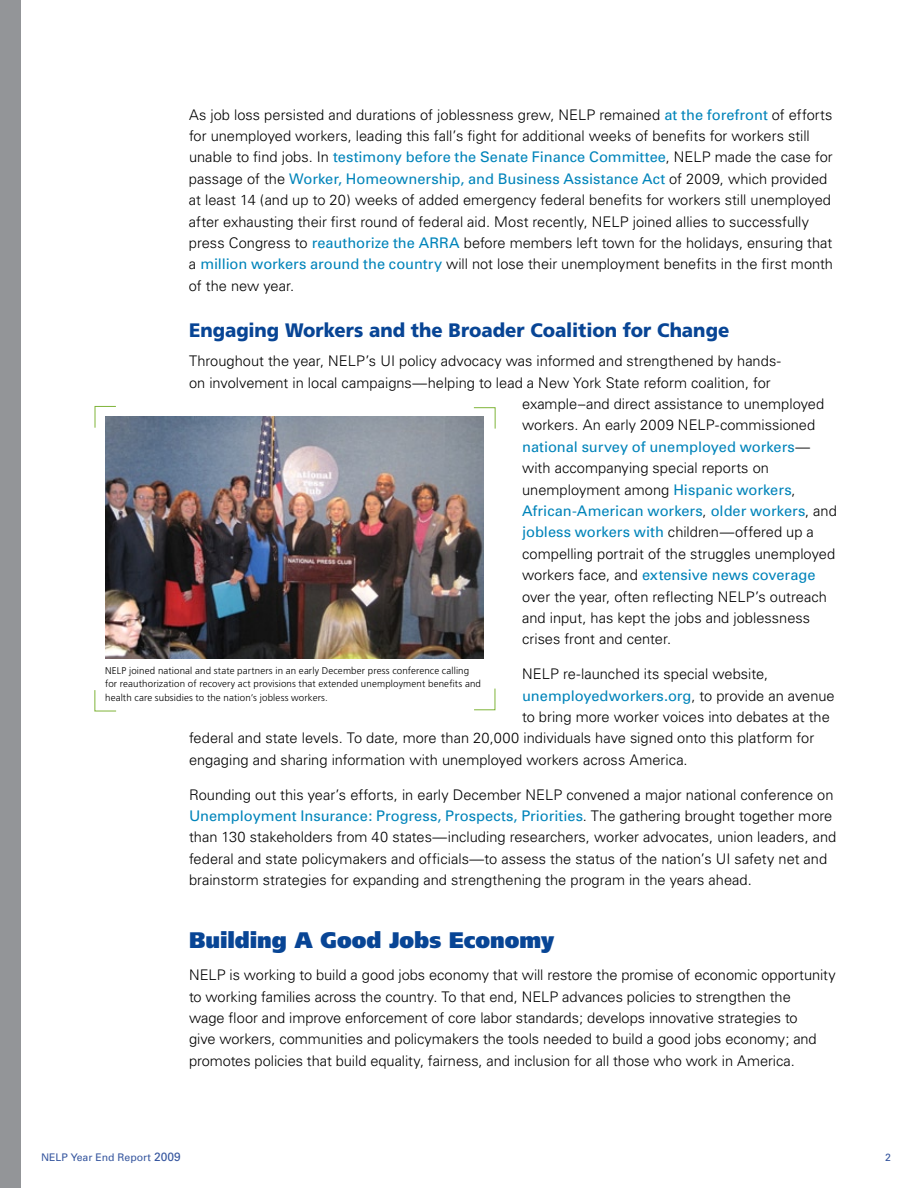
<style>
.page{position:relative;width:918px;height:1188px;background:#fff}
.page>*{position:absolute;margin:0;border:0;box-sizing:border-box;transform-origin:0 0}
.t1{font:900 22.5px "Frutiger";letter-spacing:-.005em;color:#084595;scale:.95 1}
.t2{font:900 19.5px "Frutiger";color:#084595;scale:.95 1}
.t3{font:300 14.7px/21.5px "Univers";color:#000}
.t4{font:14.7px "Univers";color:#0084ba}
.t5{font:10.5px "Univers";color:#37579f}
.t6{font:300 9.75px/13.5px "Frutiger";letter-spacing:.015em;color:#000}
.s1{font-weight:400;color:#0084ba}
.s2{font-weight:300;color:#000}
.s3{font-size:12px}
</style>
<div class="page">
<div style="left:0;top:0;width:20px;height:1188px;background:#939598"></div>
<img style="left:105px;top:417px;width:379px;height:241px">
<svg style="left:94px;top:406px;width:23px;height:22px"></svg>
<svg style="left:473px;top:407px;width:23px;height:22px"></svg>
<svg style="left:474px;top:688px;width:22px;height:23px"></svg>
<svg style="left:94px;top:690px;width:23px;height:22px"></svg>
<p class="t3" style="left:189px;top:104px;width:646px">As job loss persisted and durations of joblessness grew, NELP remained <span class="s1">at the forefront</span> of efforts for unemployed workers, leading this fall’s fight for additional weeks of benefits for workers still unable to find jobs. In <span class="s1">testimony before the Senate Finance Committee</span>, NELP made the case for passage of the <span class="s1">Worker, Homeownership, and Business Assistance Act</span> of 2009, which provided at least 14 (and up to 20) weeks of added emergency federal benefits for workers still unemployed after exhausting their first round of federal aid. Most recently, NELP joined allies to successfully press Congress to <span class="s1">reauthorize the ARRA</span> before members left town for the holidays, ensuring that a <span class="s1">million workers around the country</span> will not lose their unemployment benefits in the first month of the new year.</p>
<h2 class="t2" style="left:189px;top:319px;width:570px">Engaging Workers and the Broader Coalition for Change</h2>
<p class="t3" style="left:189px;top:350px;width:593px">Throughout the year, NELP’s UI policy advocacy was informed and strengthened by hands-</p>
<p class="t3" style="left:189px;top:372px;width:583px">on involvement in local campaigns—helping to lead a New York State reform coalition, for</p>
<p class="t3" style="left:522px;top:393px;width:304px">example–and direct assistance to unemployed</p>
<p class="t3" style="left:522px;top:415px;width:295px">workers. An early 2009 NELP-commissioned</p>
<p class="t4" style="left:522px;top:438px;width:289px">national survey of unemployed workers<span class="s2">—</span></p>
<p class="t3" style="left:522px;top:457px;width:248px">with accompanying special reports on</p>
<p class="t3" style="left:522px;top:479px;width:275px">unemployment among <span class="s1">Hispanic workers</span>,</p>
<p class="t4" style="left:522px;top:502px;width:316px">African-American workers<span class="s2">,</span> older workers<span class="s2">, and</span></p>
<p class="t3" style="left:522px;top:521px;width:293px"><span class="s1">jobless workers with</span> children—offered up a</p>
<p class="t3" style="left:522px;top:543px;width:315px">compelling portrait of the struggles unemployed</p>
<p class="t4" style="left:522px;top:566px;width:295px"><span class="s2">workers face, and</span> extensive news coverage</p>
<p class="t3" style="left:522px;top:586px;width:306px">over the year, often reflecting NELP’s outreach</p>
<p class="t3" style="left:522px;top:607px;width:290px">and input, has kept the jobs and joblessness</p>
<p class="t3" style="left:522px;top:628px;width:151px">crises front and center.</p>
<p class="t3" style="left:522px;top:663px;width:248px">NELP re-launched its special website,</p>
<p class="t4" style="left:522px;top:687px;width:314px">unemployedworkers.org<span class="s2">, to provide an avenue</span></p>
<p class="t3" style="left:522px;top:706px;width:309px">to bring more worker voices into debates at the</p>
<p class="t3" style="left:189px;top:727px;width:627px">federal and state levels. To date, more than 20,000 individuals have signed onto this platform for</p>
<p class="t3" style="left:189px;top:749px;width:500px">engaging and sharing information with unemployed workers across America.</p>
<p class="t3" style="left:189px;top:784px;width:649px">Rounding out this year’s efforts, in early December NELP convened a major national conference on <span class="s1">Unemployment Insurance: Progress, Prospects, Priorities</span>. The gathering brought together more than 130 stakeholders from 40 states—including researchers, worker advocates, union leaders, and federal and state policymakers and officials—to assess the status of the nation’s UI safety net and brainstorm strategies for expanding and strengthening the program in the years ahead.</p>
<p class="t6" style="left:105px;top:663px;width:377px">NELP joined national and state partners in an early December press conference calling for reauthorization of recovery act provisions that extended unemployment benefits and health care subsidies to the nation’s jobless workers.</p>
<h1 class="t1" style="left:189px;top:926px;width:386px">Building A Good Jobs Economy</h1>
<p class="t3" style="left:189px;top:964px;width:648px">NELP is working to build a good jobs economy that will restore the promise of economic opportunity to working families across the country. To that end, NELP advances policies to strengthen the<br>wage floor and improve enforcement of core labor standards; develops innovative strategies to<br>give workers, communities and policymakers the tools needed to build a good jobs economy; and promotes policies that build equality, fairness, and inclusion for all those who work in America.</p>
<p class="t5" style="left:41px;top:1151px;width:141px">NELP Year End Report <span class="s3">2009</span></p>
<p class="t5" style="left:885px;top:1151px;width:7px">2</p>
</div>
